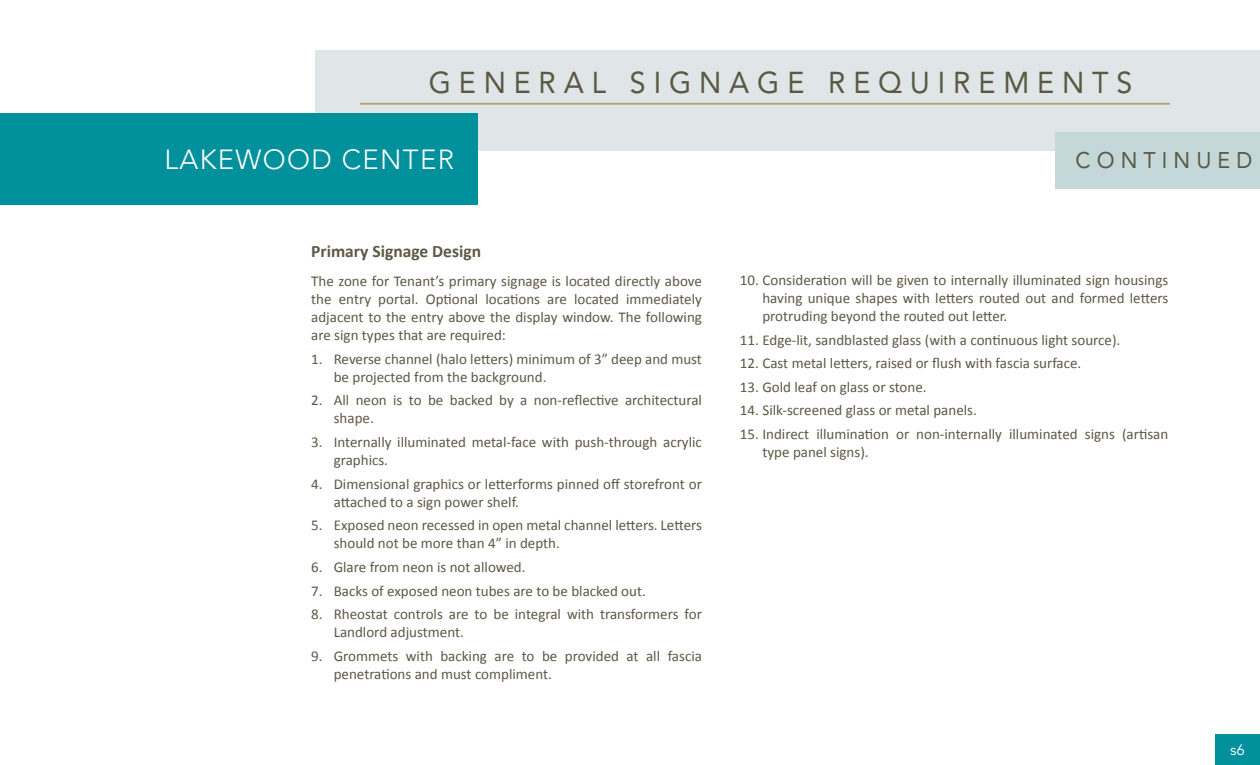
<style>
.page{position:relative;width:1260px;height:765px;background:#fff}
.page>*{position:absolute;margin:0;border:0;box-sizing:border-box;transform-origin:0 0}
.t1{font:30px "Avenir LT Std";letter-spacing:.275em;color:#5b5945;scale:.95 1}
.t2{font:300 27.5px "Avenir LT Std";letter-spacing:.05em;color:#fff}
.t3{font:22.5px "Avenir LT Std";letter-spacing:.285em;color:#5b5945;scale:.95 1}
.t4{font:700 17.5px "Calibri";color:#5c5844}
.t5{font:15px/18px "Calibri";color:#5c5844}
.t6{font:15px "Avenir LT Std";color:#fff}
</style>
<div class="page">
<div style="left:1215px;top:734px;width:45px;height:31px;background:#00919d"></div>
<div style="left:315px;top:50px;width:945px;height:101px;background:#e0e6e7"></div>
<div style="left:1055px;top:132px;width:205px;height:57px;background:#c4d7d9"></div>
<hr style="left:360px;top:103px;width:810px;height:2px;background:#b9a177">
<div style="left:0;top:114px;width:477px;height:91px;background:#00919d"></div>
<h1 class="t1" style="left:429px;top:65px;width:742px">GENERAL SIGNAGE REQUIREMENTS</h1>
<h2 class="t2" style="left:164px;top:143px;width:291px">LAKEWOOD CENTER</h2>
<p class="t4" style="left:311px;top:240px;width:171px">Primary Signage Design</p>
<p class="t5" style="left:311px;top:272px;width:392px;text-align:justify">The zone for Tenant’s primary signage is located directly above the entry portal. Optional locations are located immediately adjacent to the entry above the display window. The following are sign types that are required:</p>
<p class="t5" style="left:334px;top:350px;width:370px;text-indent:-22px">1. Reverse channel (halo letters) minimum of 3” deep and must be projected from the background.</p>
<p class="t5" style="left:334px;top:391px;width:370px;text-indent:-22px">2. All neon is to be backed by a non-reflective architectural shape.</p>
<p class="t5" style="left:334px;top:433px;width:370px;text-indent:-22px">3. Internally illuminated metal-face with push-through acrylic graphics.</p>
<p class="t5" style="left:334px;top:475px;width:370px;text-indent:-22px">4. Dimensional graphics or letterforms pinned off storefront or attached to a sign power shelf.</p>
<p class="t5" style="left:334px;top:516px;width:370px;text-indent:-22px">5. Exposed neon recessed in open metal channel letters. Letters should not be more than 4” in depth.</p>
<p class="t5" style="left:311px;top:558px;width:216px">6. Glare from neon is not allowed.</p>
<p class="t5" style="left:311px;top:582px;width:336px">7. Backs of exposed neon tubes are to be blacked out.</p>
<p class="t5" style="left:334px;top:605px;width:370px;text-indent:-22px">8. Rheostat controls are to be integral with transformers for<br>Landlord adjustment.</p>
<p class="t5" style="left:334px;top:647px;width:370px;text-indent:-22px">9. Grommets with backing are to be provided at all fascia penetrations and must compliment.</p>
<h3 class="t3" style="left:1076px;top:147px;width:188px">CONTINUED</h3>
<p class="t5" style="left:762px;top:271px;width:407px;text-align:justify;text-indent:-22px">10. Consideration will be given to internally illuminated sign housings having unique shapes with letters routed out and formed letters protruding beyond the routed out letter.</p>
<p class="t5" style="left:740px;top:331px;width:382px">11. Edge-lit, sandblasted glass (with a continuous light source).</p>
<p class="t5" style="left:740px;top:354px;width:343px">12. Cast metal letters, raised or flush with fascia surface.</p>
<p class="t5" style="left:740px;top:378px;width:188px">13. Gold leaf on glass or stone.</p>
<p class="t5" style="left:740px;top:402px;width:238px">14. Silk-screened glass or metal panels.</p>
<p class="t5" style="left:762px;top:425px;width:407px;text-indent:-22px">15. Indirect illumination or non-internally illuminated signs (artisan type panel signs).</p>
<p class="t6" style="left:1230px;top:741px;width:16px">s6</p>
</div>
